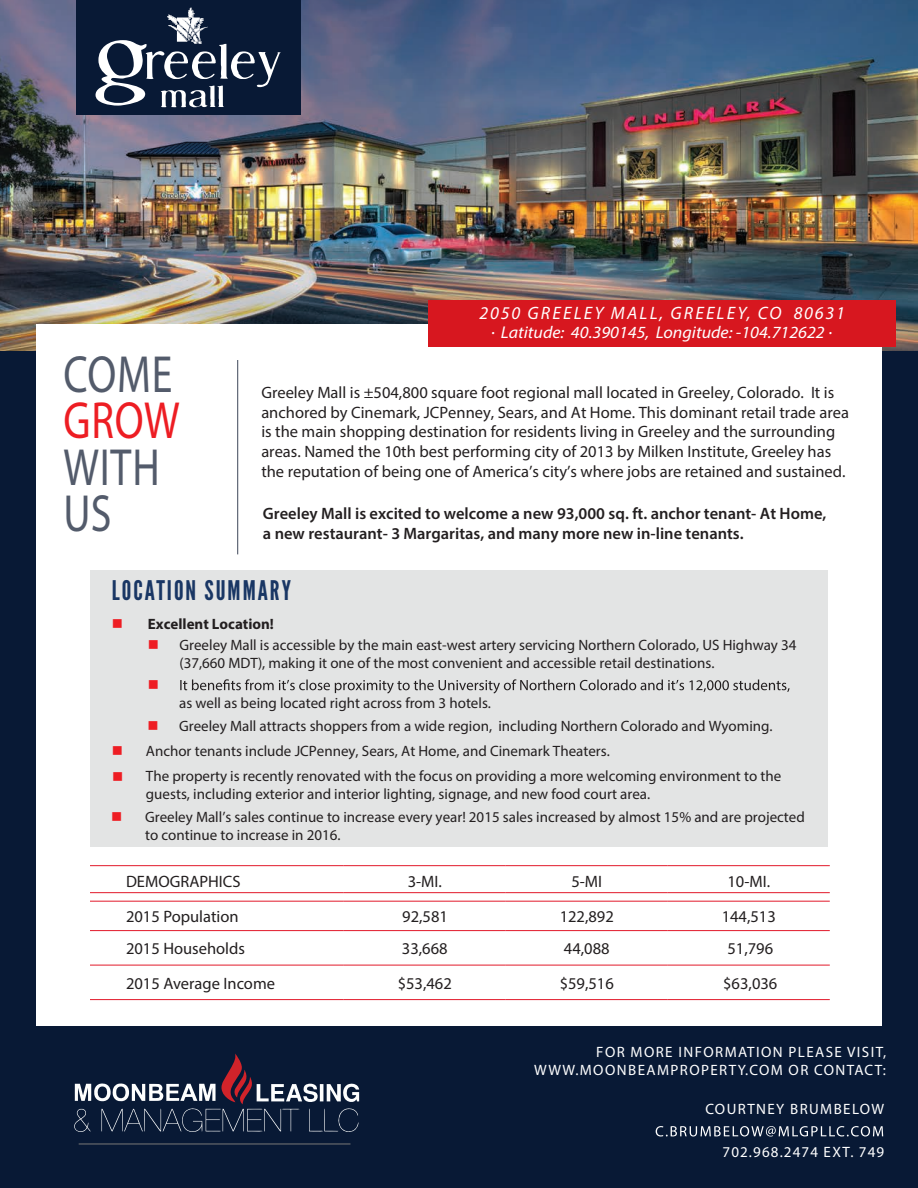
<style>
.page{position:relative;width:918px;height:1188px;background:#fff}
.page>*{position:absolute;margin:0;border:0;box-sizing:border-box;transform-origin:0 0}
.t1{font:italic semi-expanded 52.5px/46.5px "Myriad Pro";letter-spacing:.02em;color:#535b6b;scale:.8 1}
.t2{font:italic 600 semi-expanded 52.5px "Myriad Pro";color:#ed1d23;scale:.8 1}
.t3{font:27px "League Gothic";letter-spacing:.075em;color:#193664}
.t4{font:italic 18px "Myriad Pro";letter-spacing:.12em;color:#fff}
.t5{font:italic 17.1px "Myriad Pro";color:#fff;scale:1.05 1}
.t6{font:16.5px/19.8px "Myriad Pro";color:#231f20}
.t7{font:600 16.5px/19.8px "Myriad Pro";color:#231f20}
.t8{font:15px/18px "Myriad Pro";color:#231f20}
.t9{font:700 semi-expanded 15px/18px "Myriad Pro";letter-spacing:.095em;color:#fff;text-align:right}
.t10{font:15px "Myriad Pro";letter-spacing:.075em;color:#fff}
.t11{font:700 15px "Myriad Pro";color:#231f20}
.t12{font:15px "Wingdings";color:#ee1d23}
.s1{color:#ee1d23}
</style>
<div class="page">
<img style="left:0;top:0;width:918px;height:351px">
<div style="left:0;top:351px;width:918px;height:837px;background:#081935"></div>
<div style="left:36px;top:324px;width:846px;height:702px;background:#fff"></div>
<hr style="left:237px;top:360px;width:1px;height:194px;background:#535b6b">
<div style="left:90px;top:570px;width:738px;height:277px;background:#e3e4e4"></div>
<hr style="left:79px;top:1143px;width:272px;height:2px;background:#6d6e70">
<svg style="left:656px;top:1126px;width:227px;height:11px"></svg>
<div style="left:428px;top:301px;width:468px;height:46px;background:#d7171f"></div>
<div style="left:76px;top:0;width:225px;height:115px;background:#081935"></div>
<svg style="left:96px;top:8px;width:185px;height:99px"></svg>
<hr style="left:90px;top:865px;width:254px;height:1px;background:#e2192a">
<hr style="left:344px;top:865px;width:162px;height:1px;background:#e2192a">
<hr style="left:506px;top:865px;width:162px;height:1px;background:#e2192a">
<hr style="left:668px;top:865px;width:162px;height:1px;background:#e2192a">
<hr style="left:90px;top:892px;width:254px;height:1px;background:#e2192a">
<hr style="left:344px;top:892px;width:162px;height:1px;background:#e2192a">
<hr style="left:506px;top:892px;width:162px;height:1px;background:#e2192a">
<hr style="left:668px;top:892px;width:162px;height:1px;background:#e2192a">
<hr style="left:90px;top:901px;width:254px;height:1px;background:#e2192a">
<hr style="left:344px;top:901px;width:162px;height:1px;background:#e2192a">
<hr style="left:506px;top:901px;width:162px;height:1px;background:#e2192a">
<hr style="left:668px;top:901px;width:162px;height:1px;background:#e2192a">
<hr style="left:90px;top:930px;width:254px;height:1px;background:#e2192a">
<hr style="left:344px;top:930px;width:162px;height:1px;background:#e2192a">
<hr style="left:506px;top:930px;width:162px;height:1px;background:#e2192a">
<hr style="left:668px;top:930px;width:162px;height:1px;background:#e2192a">
<hr style="left:90px;top:965px;width:254px;height:1px;background:#e2192a">
<hr style="left:344px;top:965px;width:162px;height:1px;background:#e2192a">
<hr style="left:506px;top:965px;width:162px;height:1px;background:#e2192a">
<hr style="left:668px;top:965px;width:162px;height:1px;background:#e2192a">
<hr style="left:90px;top:999px;width:254px;height:1px;background:#e2192a">
<hr style="left:344px;top:999px;width:162px;height:1px;background:#e2192a">
<hr style="left:506px;top:999px;width:162px;height:1px;background:#e2192a">
<hr style="left:668px;top:999px;width:162px;height:1px;background:#e2192a">
<svg style="left:74px;top:1054px;width:285px;height:78px"></svg>
<svg style="left:180px;top:679px;width:610px;height:14px"></svg>
<h1 class="t1" style="left:63px;top:350px;width:138px">COME</h1>
<h1 class="t2" style="left:63px;top:388px;width:147px">GROW</h1>
<h1 class="t1" style="left:63px;top:443px;width:122px">WITH<br>US</h1>
<p class="t4" style="left:480px;top:301px;width:367px">2050 GREELEY MALL, GREELEY, CO 80631</p>
<p class="t5" style="left:492px;top:322px;width:326px"><sup>.</sup> Latitude: 40.390145, Longitude: -104.712622 <sup>.</sup></p>
<p class="t6" style="left:261px;top:382px;width:589px">Greeley Mall is ±504,800 square foot regional mall located in Greeley, Colorado. It is anchored by Cinemark, JCPenney, Sears, and At Home. This dominant retail trade area is the main shopping destination for residents living in Greeley and the surrounding areas. Named the 10th best performing city of 2013 by Milken Institute, Greeley has the reputation of being one of America’s city’s where jobs are retained and sustained.</p>
<p class="t7" style="left:263px;top:504px;width:565px">Greeley Mall is excited to welcome a new 93,000 sq. ft. anchor tenant- At Home, a new restaurant- 3 Margaritas, and many more new in-line tenants.</p>
<h2 class="t3" style="left:112px;top:575px;width:180px">LOCATION SUMMARY</h2>
<p class="t11" style="left:148px;top:614px;width:128px">Excellent Location!</p>
<p class="t12" style="left:148px;top:636px;width:13px">■</p>
<p class="t12" style="left:148px;top:677px;width:13px">■</p>
<p class="t8" style="left:179px;top:694px;width:313px">as well as being located right across from 3 hotels.</p>
<p class="t8" style="left:146px;top:713px;width:628px;line-height:25px"><span class="s1">■</span> Greeley Mall attracts shoppers from a wide region, including Northern Colorado and Wyoming.<br>Anchor tenants include JCPenney, Sears, At Home, and Cinemark Theaters.</p>
<p class="t8" style="left:146px;top:766px;width:637px;text-indent:-34px"><span class="s1">■</span> The property is recently renovated with the focus on providing a more welcoming environment to the guests, including exterior and interior lighting, signage, and new food court area.</p>
<p class="t12" style="left:112px;top:615px;width:13px">■</p>
<p class="t8" style="left:180px;top:635px;width:619px">Greeley Mall is accessible by the main east-west artery servicing Northern Colorado, US Highway 34 (37,660 MDT), making it one of the most convenient and accessible retail destinations.</p>
<p class="t12" style="left:112px;top:742px;width:13px">■</p>
<p class="t8" style="left:145px;top:807px;width:661px;text-indent:-34px"><span class="s1">■</span> Greeley Mall’s sales continue to increase every year! 2015 sales increased by almost 15% and are projected to continue to increase in 2016.</p>
<p class="t6" style="left:126px;top:871px;width:116px">DEMOGRAPHICS</p>
<p class="t6" style="left:408px;top:871px;width:36px">3-MI.</p>
<p class="t6" style="left:571px;top:871px;width:32px">5-MI</p>
<p class="t6" style="left:727px;top:871px;width:44px">10-MI.</p>
<p class="t6" style="left:126px;top:906px;width:114px">2015 Population</p>
<p class="t6" style="left:402px;top:906px;width:47px">92,581</p>
<p class="t6" style="left:560px;top:906px;width:56px">122,892</p>
<p class="t6" style="left:722px;top:906px;width:56px">144,513</p>
<p class="t6" style="left:126px;top:938px;width:121px">2015 Households</p>
<p class="t6" style="left:402px;top:938px;width:47px">33,668</p>
<p class="t6" style="left:564px;top:938px;width:47px">44,088</p>
<p class="t6" style="left:727px;top:938px;width:47px">51,796</p>
<p class="t6" style="left:126px;top:973px;width:151px">2015 Average Income</p>
<p class="t6" style="left:398px;top:973px;width:56px">$53,462</p>
<p class="t6" style="left:560px;top:973px;width:56px">$59,516</p>
<p class="t6" style="left:723px;top:973px;width:56px">$63,036</p>
<p class="t9" style="left:534px;top:1042px;width:353px">FOR MORE INFORMATION PLEASE VISIT,<br>WWW.MOONBEAMPROPERTY.COM OR CONTACT:</p>
<p class="t9" style="left:705px;top:1100px;width:180px">COURTNEY BRUMBELOW</p>
<p class="t10" style="left:723px;top:1143px;width:163px">702.968.2474 EXT. 749</p>
</div>
